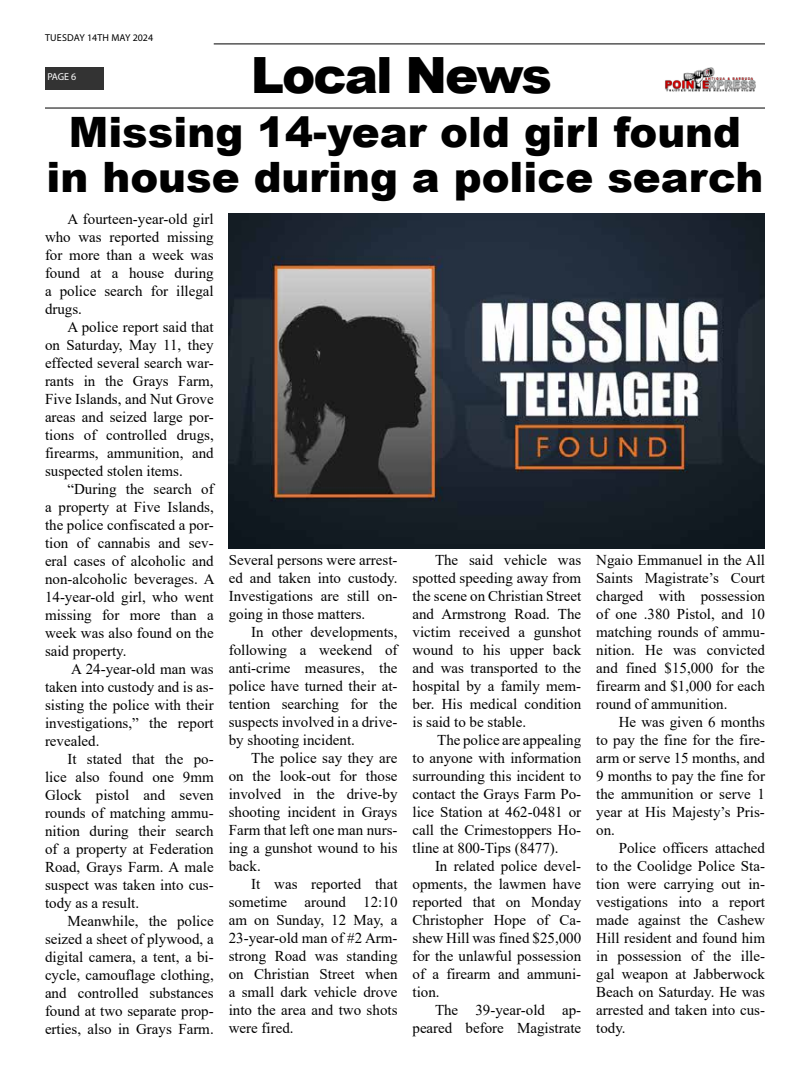
<style>
.page{position:relative;width:810px;height:1080px;background:#fff}
.page>*{position:absolute;margin:0;border:0;box-sizing:border-box;transform-origin:0 0}
.t1{font:900 50px "Arial";letter-spacing:-.04em;color:#000}
.t2{font:900 41.88px/45px "Arial";color:#000;text-align:center}
.t3{font:15px/18px "Times New Roman";color:#000;text-align:justify}
.t4{font:10px "Myriad Pro";letter-spacing:.01em;color:#000}
.t5{font:10px "Myriad Pro";color:#fff}
</style>
<div class="page">
<hr style="left:214px;top:43px;width:551px;height:2px;background:#333">
<div style="left:45px;top:67px;width:58px;height:22px;background:#333"></div>
<img style="left:665px;top:67px;width:91px;height:25px">
<hr style="left:45px;top:107px;width:720px;height:2px;background:#333">
<img style="left:229px;top:214px;width:536px;height:335px">
<p class="t4" style="left:45px;top:31px;width:110px">TUESDAY 14TH MAY 2024</p>
<p class="t5" style="left:47px;top:71px;width:31px">PAGE 6</p>
<h1 class="t1" style="left:251px;top:39px;width:303px">Local News</h1>
<h2 class="t2" style="left:47px;top:109px;width:718px">Missing 14-year old girl found in house during a police search</h2>
<p class="t3" style="left:45px;top:210px;width:170px;text-indent:22px">A fourteen-year-old girl who was reported missing for more than a week was found at a house during a police search for illegal drugs.</p>
<p class="t3" style="left:45px;top:318px;width:170px;text-indent:22px">A police report said that on Saturday, May 11, they effected several search war&shy;rants in the Grays Farm, Five Islands, and Nut Grove areas and seized large por&shy;tions of controlled drugs, firearms, ammunition, and suspected stolen items.</p>
<p class="t3" style="left:45px;top:480px;width:171px;text-indent:22px">“During the search of a property at Five Islands, the police confiscated a por&shy;tion of cannabis and sev&shy;eral cases of alcoholic and non-alcoholic beverages. A 14-year-old girl, who went missing for more than a week was also found on the said property.</p>
<p class="t3" style="left:45px;top:660px;width:170px;text-indent:26px">A 24-year-old man was taken into custody and is as&shy;sisting the police with their investigations,” the report revealed.</p>
<p class="t3" style="left:45px;top:750px;width:170px;text-indent:22px">It stated that the po&shy;lice also found one 9mm Glock pistol and seven rounds of matching ammu&shy;nition during their search of a property at Federation Road, Grays Farm. A male suspect was taken into cus&shy;tody as a result.</p>
<p class="t3" style="left:45px;top:912px;width:170px;text-indent:22px">Meanwhile, the police seized a sheet of plywood, a digital camera, a tent, a bi&shy;cycle, camouflage clothing, and controlled substances found at two separate prop&shy;erties, also in Grays Farm.</p>
<p class="t3" style="left:229px;top:550px;width:170px">Several persons were arrest&shy;ed and taken into custody.<br>Investigations are still on&shy;going in those matters.</p>
<p class="t3" style="left:229px;top:622px;width:170px;text-indent:22px">In other developments, following a weekend of anti-crime measures, the police have turned their at&shy;tention searching for the suspects involved in a drive&shy;by shooting incident.</p>
<p class="t3" style="left:229px;top:748px;width:170px;text-indent:22px">The police say they are on the look-out for those involved in the drive-by shooting incident in Grays Farm that left one man nurs&shy;ing a gunshot wound to his back.</p>
<p class="t3" style="left:229px;top:874px;width:170px;text-indent:22px">It was reported that sometime around 12:10 am on Sunday, 12 May, a 23-year-old man of #2 Arm&shy;strong Road was standing on Christian Street when a small dark vehicle drove into the area and two shots were fired.</p>
<p class="t3" style="left:412px;top:550px;width:170px;text-indent:22px">The said vehicle was spotted speeding away from the scene on Christian Street and Armstrong Road. The victim received a gunshot wound to his upper back and was transported to the hospital by a family mem&shy;ber. His medical condition is said to be stable.</p>
<p class="t3" style="left:412px;top:730px;width:170px;text-indent:25px">The police are appealing to anyone with information surrounding this incident to contact the Grays Farm Po&shy;lice Station at 462-0481 or call the Crimestoppers Ho&shy;tline at 800-Tips (8477).</p>
<p class="t3" style="left:412px;top:856px;width:170px;text-indent:22px">In related police devel&shy;opments, the lawmen have reported that on Monday Christopher Hope of Ca&shy;shew Hill was fined $25,000 for the unlawful possession of a firearm and ammuni&shy;tion.</p>
<p class="t3" style="left:412px;top:1000px;width:170px;text-align:right">The 39-year-old ap&shy;peared before Magistrate</p>
<p class="t3" style="left:596px;top:550px;width:170px">Ngaio Emmanuel in the All Saints Magistrate’s Court charged with possession of one .380 Pistol, and 10 matching rounds of ammu&shy;nition. He was convicted and fined $15,000 for the firearm and $1,000 for each round of ammunition.</p>
<p class="t3" style="left:596px;top:712px;width:170px;text-indent:22px">He was given 6 months to pay the fine for the fire&shy;arm or serve 15 months, and 9 months to pay the fine for the ammunition or serve 1 year at His Majesty’s Pris&shy;on.</p>
<p class="t3" style="left:596px;top:838px;width:170px;text-indent:22px">Police officers attached to the Coolidge Police Sta&shy;tion were carrying out in&shy;vestigations into a report made against the Cashew Hill resident and found him in possession of the ille&shy;gal weapon at Jabberwock Beach on Saturday. He was arrested and taken into cus&shy;tody.</p>
</div>
